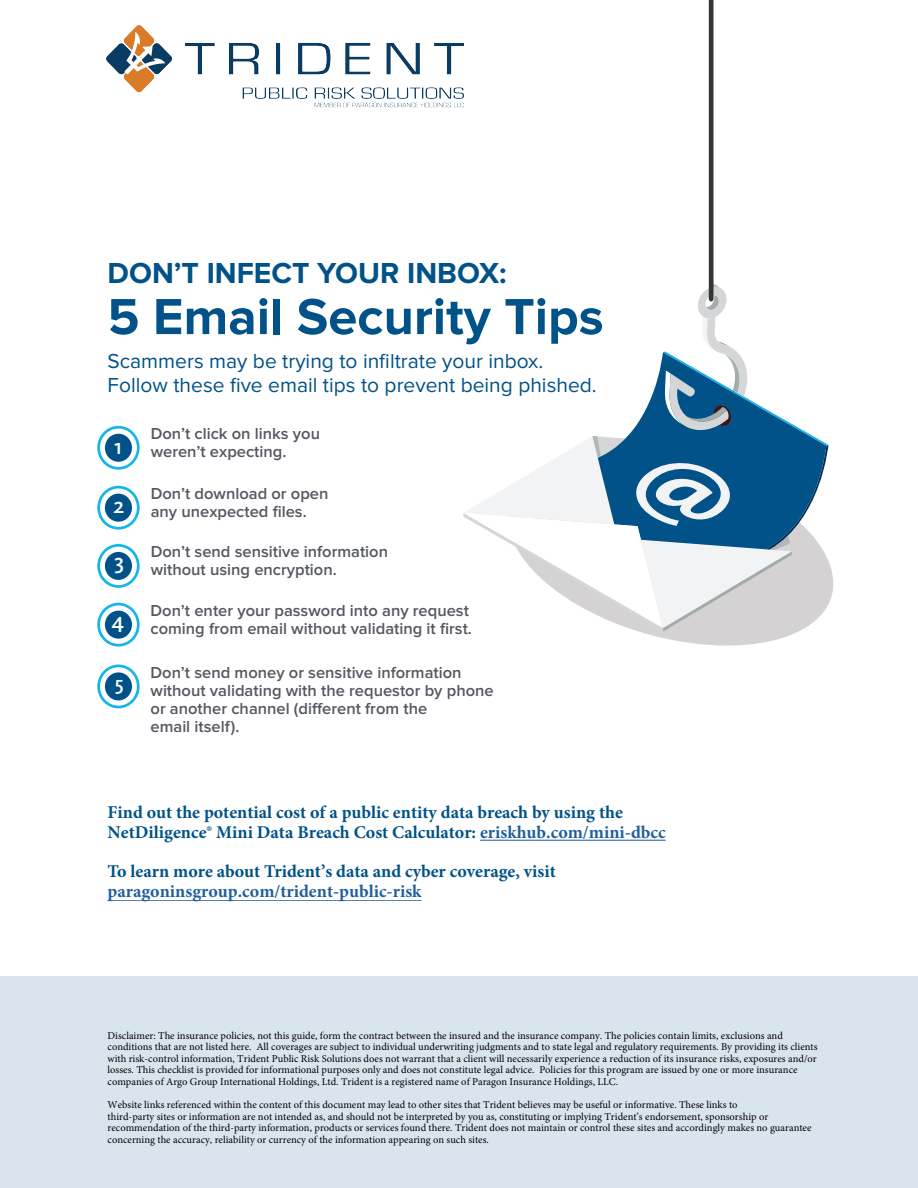
<style>
.page{position:relative;width:918px;height:1188px;background:#fff}
.page>*{position:absolute;margin:0;border:0;box-sizing:border-box;transform-origin:0 0}
.t1{font:700 52.5px "Proxima Nova";color:#005288}
.t2{font:700 30px "Proxima Nova";color:#005288}
.t3{font:500 22.8px "Kievit Pro";color:#fff}
.t4{font:21px/23.4px "Proxima Nova";color:#005288}
.t5{font:500 20.7px "Kievit Pro";color:#fff}
.t6{font:700 18px/19.8px "Minion Pro";color:#005288}
.t7{font:700 18px "Minion Pro";color:#215e9e}
.t8{font:600 16.5px/18px "Proxima Nova";color:#545861}
.t9{font:10.5px/11.6px "Minion Pro";color:#000}
.s1{color:#215e9e}
</style>
<div class="page">
<div style="left:0;top:976px;width:918px;height:212px;background:#d9e5ed"></div>
<svg style="left:641px;top:560px;width:193px;height:86px"></svg>
<svg style="left:463px;top:0;width:365px;height:632px"></svg>
<div style="left:97px;top:426px;width:43px;height:44px;border:3px solid #13b6ea;border-radius:50%"></div>
<div style="left:105px;top:434px;width:27px;height:28px;background:#005288;border-radius:50%"></div>
<div style="left:97px;top:486px;width:43px;height:44px;border:3px solid #13b6ea;border-radius:50%"></div>
<div style="left:105px;top:494px;width:27px;height:28px;background:#005288;border-radius:50%"></div>
<div style="left:97px;top:603px;width:43px;height:44px;border:3px solid #13b6ea;border-radius:50%"></div>
<div style="left:105px;top:611px;width:27px;height:28px;background:#005288;border-radius:50%"></div>
<div style="left:97px;top:665px;width:43px;height:43px;border:3px solid #13b6ea;border-radius:50%"></div>
<div style="left:105px;top:672px;width:27px;height:28px;background:#005288;border-radius:50%"></div>
<div style="left:97px;top:544px;width:43px;height:44px;border:3px solid #13b6ea;border-radius:50%"></div>
<div style="left:105px;top:552px;width:27px;height:28px;background:#005288;border-radius:50%"></div>
<hr style="left:108px;top:900px;width:314px;height:1px;background:#215e9e">
<hr style="left:480px;top:840px;width:186px;height:1px;background:#215e9e">
<img style="left:106px;top:26px;width:358px;height:81px">
<h2 class="t2" style="left:108px;top:256px;width:401px">DON’T INFECT YOUR INBOX:</h2>
<h1 class="t1" style="left:108px;top:286px;width:498px">5 Email Security Tips</h1>
<h3 class="t4" style="left:108px;top:350px;width:491px">Scammers may be trying to infiltrate your inbox.<br>Follow these five email tips to prevent being phished.</h3>
<h3 class="t3" style="left:114px;top:432px;width:9px">1</h3>
<h3 class="t3" style="left:114px;top:492px;width:12px">2</h3>
<h3 class="t3" style="left:114px;top:548px;width:11px">3</h3>
<h3 class="t3" style="left:111px;top:606px;width:14px">4</h3>
<h3 class="t5" style="left:115px;top:670px;width:10px">5</h3>
<h3 class="t8" style="left:151px;top:425px;width:171px">Don’t click on links you weren’t expecting.</h3>
<h3 class="t8" style="left:151px;top:485px;width:179px">Don’t download or open any unexpected files.</h3>
<h3 class="t8" style="left:151px;top:543px;width:239px">Don’t send sensitive information without using encryption.</h3>
<h3 class="t8" style="left:151px;top:602px;width:323px">Don’t enter your password into any request coming from email without validating it first.</h3>
<h3 class="t8" style="left:151px;top:663px;width:345px">Don’t send money or sensitive information without validating with the requestor by phone or another channel (different from the<br>email itself).</h3>
<h3 class="t6" style="left:108px;top:802px;width:560px">Find out the potential cost of a public entity data breach by using the<br>NetDiligence® Mini Data Breach Cost Calculator: <span class="s1">eriskhub.com/mini-dbcc</span></h3>
<h3 class="t6" style="left:108px;top:861px;width:450px">To learn more about Trident’s data and cyber coverage, visit</h3>
<h3 class="t7" style="left:108px;top:878px;width:315px">paragoninsgroup.com/trident-public-risk</h3>
<p class="t9" style="left:108px;top:1030px;width:712px">Disclaimer: The insurance policies, not this guide, form the contract between the insured and the insurance company. The policies contain limits, exclusions and conditions that are not listed here. All coverages are subject to individual underwriting judgments and to state legal and regulatory requirements. By providing its clients with risk-control information, Trident Public Risk Solutions does not warrant that a client will necessarily experience a reduction of its insurance risks, exposures and/or losses. This checklist is provided for informational purposes only and does not constitute legal advice. Policies for this program are issued by one or more insurance companies of Argo Group International Holdings, Ltd. Trident is a registered name of Paragon Insurance Holdings, LLC.</p>
<p class="t9" style="left:108px;top:1099px;width:705px">Website links referenced within the content of this document may lead to other sites that Trident believes may be useful or informative. These links to<br>third-party sites or information are not intended as, and should not be interpreted by you as, constituting or implying Trident’s endorsement, sponsorship or recommendation of the third-party information, products or services found there. Trident does not maintain or control these sites and accordingly makes no guarantee concerning the accuracy, reliability or currency of the information appearing on such sites.</p>
</div>
